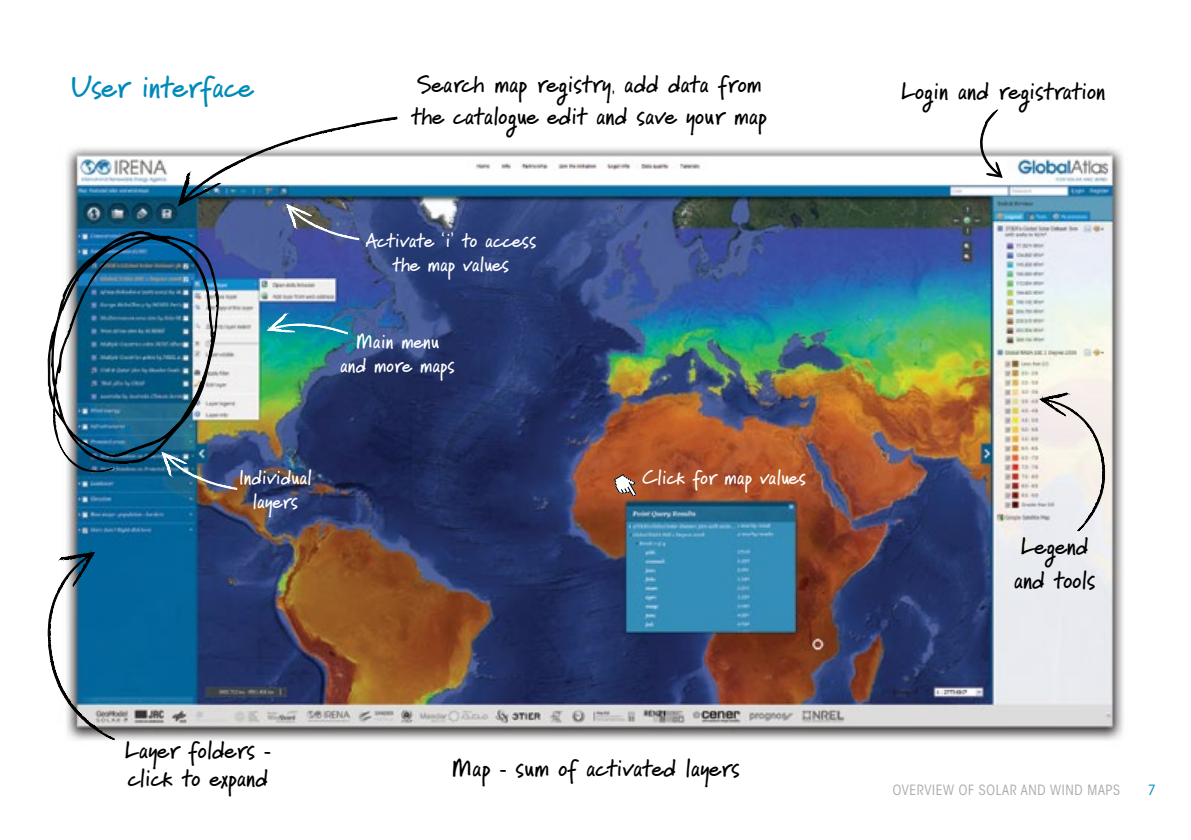
<style>
.page{position:relative;width:1191px;height:840px;background:#fff}
.page>*{position:absolute;margin:0;border:0;box-sizing:border-box;transform-origin:0 0}
.t1{font:700 30.6px "PF Notepad";color:#008abb}
.t2{font:700 24px/34px "PF Notepad";color:#000}
.t3{font:700 20px/24px "PF Notepad";color:#fff;text-align:center}
.t4{font:condensed 14px "ITC Avant Garde Std";letter-spacing:.05em;color:#a7a9ac}
.t5{font:14px "ITC Avant Garde Std";color:#008abb}
</style>
<div class="page">
<img style="left:66px;top:147px;width:1058px;height:593px">
<svg style="left:980px;top:109px;width:22px;height:69px"></svg>
<svg style="left:613px;top:473px;width:23px;height:23px"></svg>
<img style="left:47px;top:231px;width:172px;height:246px">
<svg style="left:1039px;top:392px;width:66px;height:141px;background:#e3dfdd"></svg>
<svg style="left:47px;top:550px;width:73px;height:191px"></svg>
<svg style="left:267px;top:313px;width:81px;height:21px;background:#3792b6"></svg>
<img style="left:161px;top:451px;width:76px;height:38px">
<svg style="left:178px;top:117px;width:220px;height:123px"></svg>
<p class="t1" style="left:71px;top:69px;width:184px">User interface</p>
<p class="t2" style="left:417px;top:66px;width:346px">Search map registry, add data from</p>
<p class="t2" style="left:901px;top:73px;width:206px">Login and registration</p>
<p class="t2" style="left:411px;top:98px;width:357px">the catalogue edit and save your map</p>
<p class="t3" style="left:365px;top:228px;width:172px">Activate ‘i’ to access the map values</p>
<p class="t3" style="left:340px;top:329px;width:116px">Main menu and more maps</p>
<p class="t3" style="left:239px;top:465px;width:74px">Individual</p>
<p class="t3" style="left:642px;top:464px;width:165px">Click for map values</p>
<p class="t3" style="left:252px;top:489px;width:47px">layers</p>
<p class="t2" style="left:125px;top:735px;width:147px;line-height:28px">Layer folders -‐ click to expand</p>
<p class="t2" style="left:451px;top:750px;width:290px">Map -‐ sum of activated layers</p>
<p class="t2" style="left:1013px;top:529px;width:83px">Legend and tools</p>
<p class="t4" style="left:892px;top:781px;width:229px">OVERVIEW OF SOLAR AND WIND MAPS</p>
<p class="t5" style="left:1147px;top:781px;width:10px">7</p>
</div>
